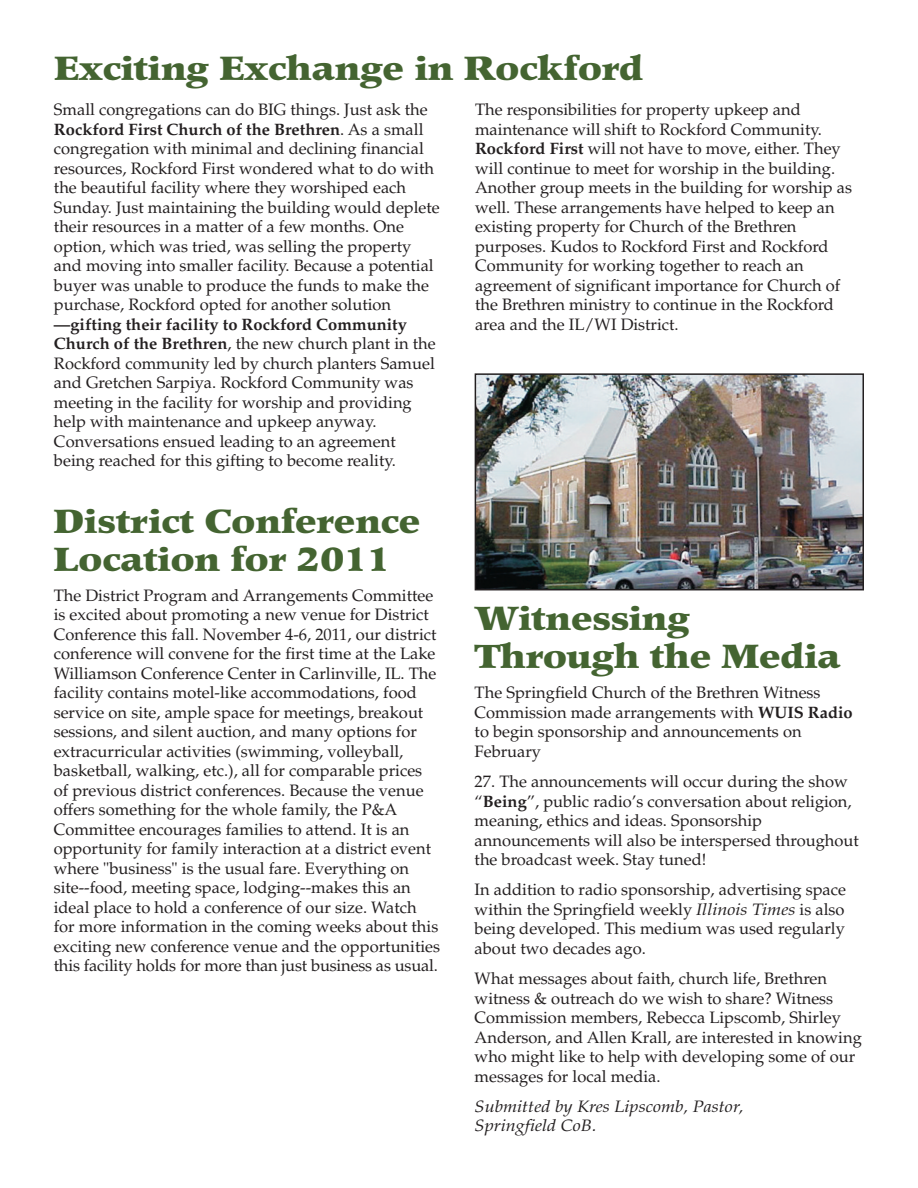
<style>
.page{position:relative;width:918px;height:1188px;background:#fff}
.page>*{position:absolute;margin:0;border:0;box-sizing:border-box;transform-origin:0 0}
.t1{font:700 33px/37.5px "Poppl Pontifex BE";color:#446431;scale:1.2 1}
.t2{font:16.5px/19.5px "Palatino";color:#231f20}
.t3{font:italic 16.5px/19.5px "Palatino";color:#231f20;scale:1.1 1}
.s1{font-weight:700}
.s2{font-style:italic}
</style>
<div class="page">
<img style="left:478px;top:376px;width:383px;height:211px">
<div style="left:475px;top:373px;width:389px;height:217px;border:2px solid #231f20"></div>
<h1 class="t1" style="left:54px;top:53px;width:492px">Exciting Exchange in Rockford</h1>
<p class="t2" style="left:54px;top:102px;width:387px">Small congregations can do BIG things. Just ask the <span class="s1">Rockford First Church of the Brethren</span>. As a small congregation with minimal and declining financial resources, Rockford First wondered what to do with the beautiful facility where they worshiped each Sunday. Just maintaining the building would deplete their resources in a matter of a few months. One option, which was tried, was selling the property and moving into smaller facility. Because a potential buyer was unable to produce the funds to make the purchase, Rockford opted for another solution</p>
<p class="t2" style="left:54px;top:317px;width:383px"><span class="s1">—gifting their facility to Rockford Community Church of the Brethren</span>, the new church plant in the Rockford community led by church planters Samuel and Gretchen Sarpiya. Rockford Community was meeting in the facility for worship and providing help with maintenance and upkeep anyway.<br>Conversations ensued leading to an agreement being reached for this gifting to become reality.</p>
<h1 class="t1" style="left:54px;top:506px;width:307px">District Conference<br>Location for 2011</h1>
<p class="t2" style="left:54px;top:588px;width:388px">The District Program and Arrangements Committee is excited about promoting a new venue for District Conference this fall. November 4-6, 2011, our district conference will convene for the first time at the Lake Williamson Conference Center in Carlinville, IL. The facility contains motel-like accommodations, food service on site, ample space for meetings, breakout sessions, and silent auction, and many options for extracurricular activities (swimming, volleyball, basketball, walking, etc.), all for comparable prices of previous district conferences. Because the venue offers something for the whole family, the P&amp;A Committee encourages families to attend. It is an opportunity for family interaction at a district event where "business" is the usual fare. Everything on site--food, meeting space, lodging--makes this an ideal place to hold a conference of our size. Watch for more information in the coming weeks about this exciting new conference venue and the opportunities this facility holds for more than just business as usual.</p>
<p class="t2" style="left:475px;top:102px;width:379px">The responsibilities for property upkeep and maintenance will shift to Rockford Community.<br><span class="s1">Rockford First</span> will not have to move, either. They will continue to meet for worship in the building.<br>Another group meets in the building for worship as well. These arrangements have helped to keep an existing property for Church of the Brethren purposes. Kudos to Rockford First and Rockford Community for working together to reach an agreement of significant importance for Church of the Brethren ministry to continue in the Rockford area and the IL/WI District.</p>
<h1 class="t1" style="left:475px;top:603px;width:307px">Witnessing<br>Through the Media</h1>
<p class="t2" style="left:475px;top:685px;width:380px">The Springfield Church of the Brethren Witness Commission made arrangements with <span class="s1">WUIS Radio </span>to begin sponsorship and announcements on February</p>
<p class="t2" style="left:475px;top:774px;width:386px">27. The announcements will occur during the show “<span class="s1">Being</span>”, public radio’s conversation about religion, meaning, ethics and ideas. Sponsorship announcements will also be interspersed throughout the broadcast week. Stay tuned!</p>
<p class="t2" style="left:475px;top:882px;width:373px;text-align:justify">In addition to radio sponsorship, advertising space within the Springfield weekly <span class="s2">Illinois Times</span> is also being developed. This medium was used regularly about two decades ago.</p>
<p class="t2" style="left:475px;top:971px;width:389px">What messages about faith, church life, Brethren witness &amp; outreach do we wish to share? Witness Commission members, Rebecca Lipscomb, Shirley Anderson, and Allen Krall, are interested in knowing who might like to help with developing some of our messages for local media.</p>
<p class="t3" style="left:475px;top:1098px;width:246px">Submitted by Kres Lipscomb, Pastor,<br>Springfield CoB.</p>
</div>
